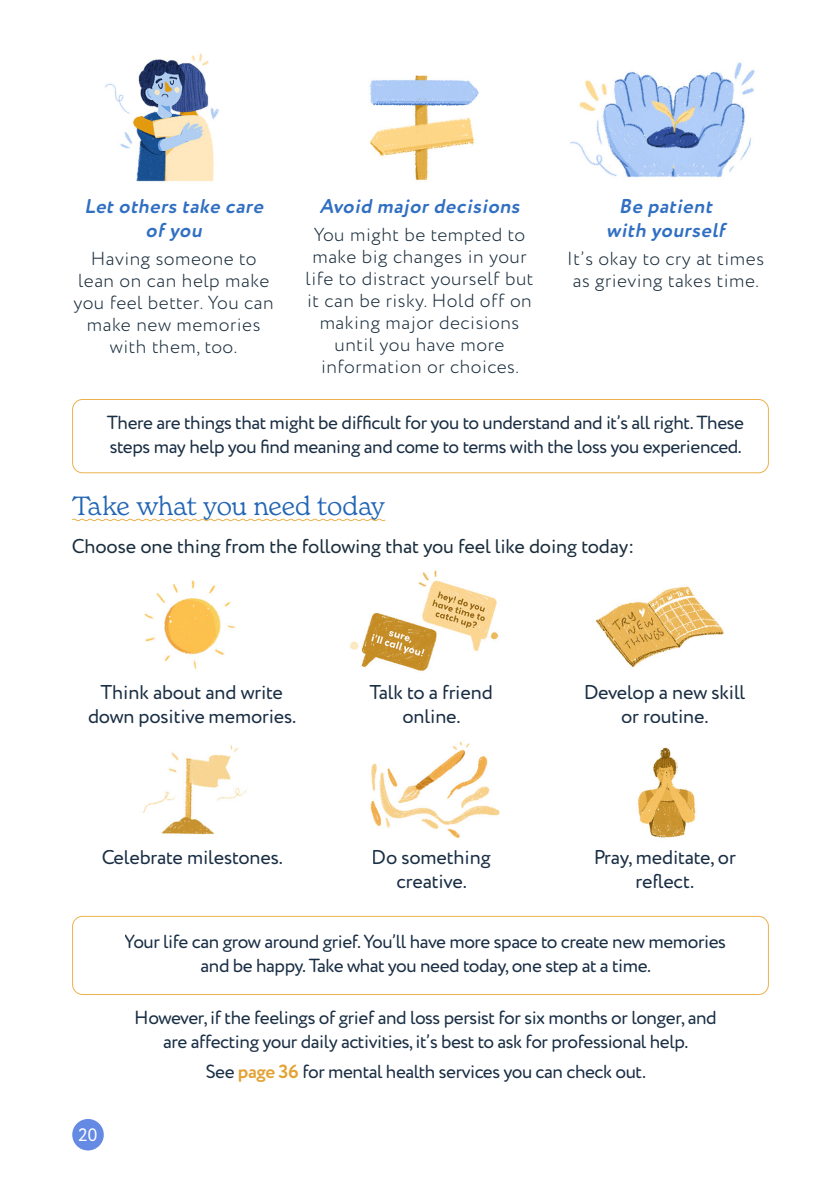
<style>
.page{position:relative;width:840px;height:1191px;background:#fff}
.page>*{position:absolute;margin:0;border:0;box-sizing:border-box;transform-origin:0 0}
.t1{font:300 26px "New Spirit";letter-spacing:-.01em;color:#1d62b3}
.t2{font:20px/24px "Circe Rounded";letter-spacing:-.01em;color:#142940;text-align:center}
.t3{font:italic 700 20px/24px "Circe Rounded";color:#306fc2;text-align:center}
.t4{font:20px "Circe Rounded";letter-spacing:-.01em;color:#1b2e3d}
.t5{font:19px/24px "Circe Rounded";letter-spacing:-.025em;color:#142940;text-align:center}
.t6{font:300 19px/22px "Circe Rounded";letter-spacing:.025em;color:#1b2e3d;text-align:center}
.t7{font:18px "Circe Rounded";color:#fff}
.s1{font-weight:700;color:#e3a130}
</style>
<div class="page">
<img style="left:72px;top:53px;width:697px;height:1098px">
<div style="left:72px;top:1119px;width:32px;height:31px;background:#648ae3;border-radius:50%"></div>
<svg style="left:72px;top:518px;width:314px;height:3px"></svg>
<div style="left:72px;top:399px;width:696px;height:74px;border:1px solid #ebaf49;border-radius:10px"></div>
<div style="left:72px;top:916px;width:696px;height:79px;border:1px solid #ebaf49;border-radius:10px"></div>
<img style="left:367px;top:67px;width:116px;height:117px">
<p class="t3" style="left:84px;top:195px;width:185px">Let others take care ofyou</p>
<p class="t6" style="left:73px;top:248px;width:202px">Having someone to lean on can help make you feel better. You can make new memories with them, too.</p>
<p class="t3" style="left:319px;top:195px;width:206px">Avoid major decisions</p>
<p class="t6" style="left:305px;top:224px;width:229px">You might be tempted to make big changes in your life to distract yourself but it can be risky. Hold off on making major decisions until you have more information or choices.</p>
<p class="t3" style="left:618px;top:195px;width:99px">Be patient</p>
<p class="t3" style="left:606px;top:219px;width:124px">with yourself</p>
<p class="t6" style="left:566px;top:248px;width:198px">It’s okay to cry at times as grieving takes time.</p>
<p class="t5" style="left:107px;top:411px;width:638px;text-align:left">There are things that might be difficult for you to understand and it’s all right. These steps may help you find meaning and come to terms with the loss you experienced.</p>
<h1 class="t1" style="left:72px;top:490px;width:314px">Take what you need today</h1>
<p class="t4" style="left:72px;top:534px;width:564px">Choose one thing from the following that you feel like doing today:</p>
<p class="t2" style="left:88px;top:680px;width:210px">Think about and write down positive memories.</p>
<p class="t2" style="left:101px;top:846px;width:183px">Celebrate milestones.</p>
<p class="t2" style="left:369px;top:680px;width:125px">Talk to a friend online.</p>
<p class="t2" style="left:371px;top:846px;width:120px">Do something creative.</p>
<p class="t2" style="left:583px;top:680px;width:163px">Develop a new skill or routine.</p>
<p class="t2" style="left:592px;top:846px;width:144px">Pray, meditate, or reflect.</p>
<p class="t7" style="left:78px;top:1124px;width:21px">20</p>
<p class="t5" style="left:125px;top:930px;width:602px">Your life can grow around grief. You’ll have more space to create new memories and be happy. Take what you need today, one step at a time.</p>
<p class="t5" style="left:134px;top:1006px;width:583px">However, if the feelings of grief and loss persist for six months or longer, and are affecting your daily activities, it’s best to ask for professional help.</p>
<p class="t5" style="left:206px;top:1060px;width:441px">See <span class="s1">page 36</span> for mental health services you can check out.</p>
</div>
